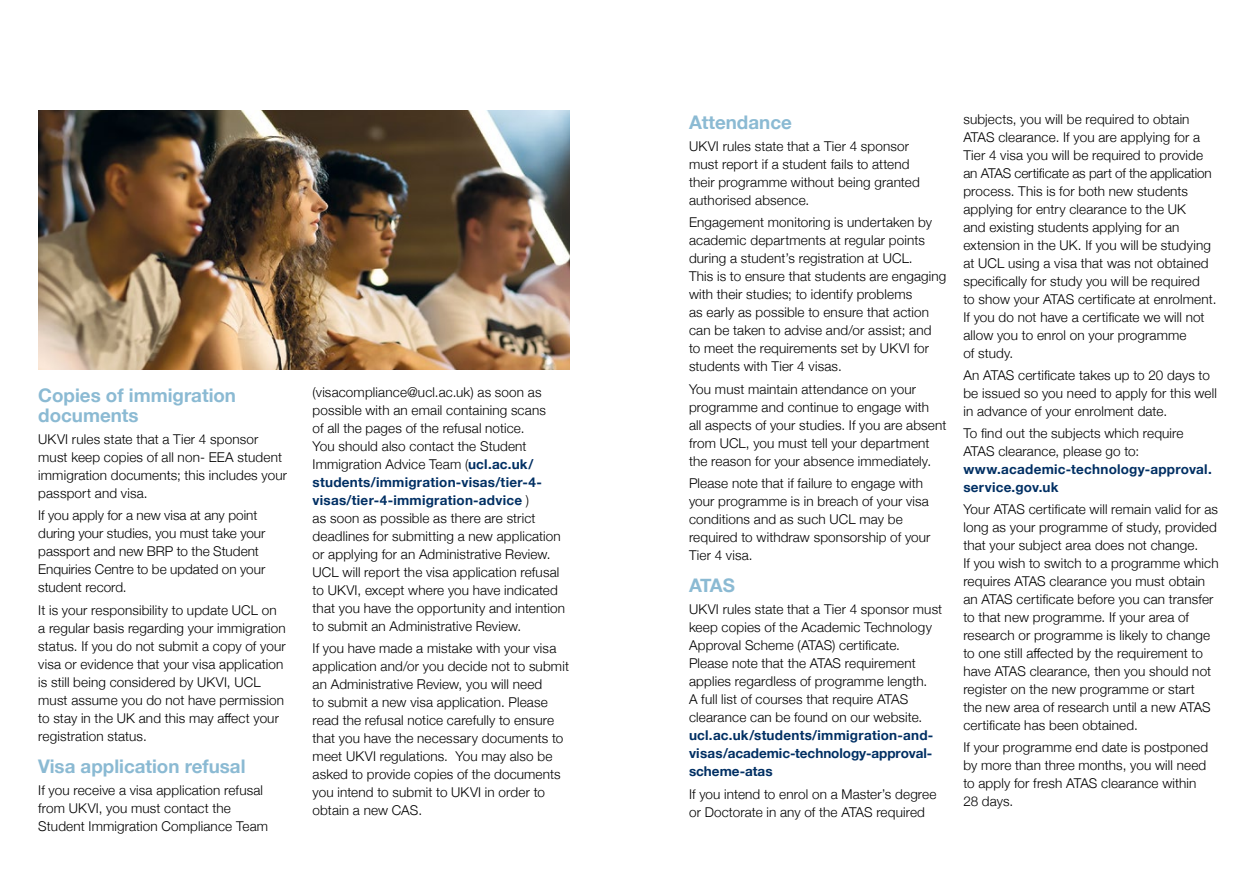
<style>
.page{position:relative;width:1259px;height:893px;background:#fff}
.page>*{position:absolute;margin:0;border:0;box-sizing:border-box;transform-origin:0 0}
.t1{font:700 18.75px/19.5px "Helvetica Neue";color:#8bbad3}
.t2{font:300 13.5px/18px "Helvetica Neue";letter-spacing:.01em;color:#000}
.t3{font:700 13.5px/18px "Helvetica Neue";letter-spacing:.015em;color:#002f63;text-align:justify}
.s1{font-weight:700;color:#002f63}
</style>
<div class="page">
<img style="left:38px;top:111px;width:532px;height:259px">
<h1 class="t1" style="left:38px;top:386px;width:199px">Copies of immigration documents</h1>
<p class="t2" style="left:38px;top:429px;width:250px">UKVI rules state that a Tier 4 sponsor must keep copies of all non- EEA student immigration documents; this includes your passport and visa.</p>
<p class="t2" style="left:38px;top:506px;width:229px">If you apply for a new visa at any point during your studies, you must take your passport and new BRP to the Student<br>Enquiries Centre to be updated on your student record.</p>
<p class="t2" style="left:38px;top:600px;width:249px">It is your responsibility to update UCL on a regular basis regarding your immigration status. If you do not submit a copy of your visa or evidence that your visa application is still being considered by UKVI, UCL must assume you do not have permission to stay in the UK and this may affect your registration status.</p>
<h1 class="t1" style="left:38px;top:757px;width:209px">Visa application refusal</h1>
<p class="t2" style="left:38px;top:780px;width:231px">If you receive a visa application refusal from UKVI, you must contact the<br>Student Immigration Compliance Team</p>
<p class="t2" style="left:313px;top:382px;width:254px">(visacompliance@ucl.ac.uk) as soon as possible with an email containing scans<br>of all the pages of the refusal notice.<br>You should also contact the Student Immigration Advice Team (<span class="s1">ucl.ac.uk/ students/immigration-visas/tier-4- visas/tier-4-immigration-advice</span> )<br>as soon as possible as there are strict deadlines for submitting a new application or applying for an Administrative Review.<br>UCL will report the visa application refusal to UKVI, except where you have indicated that you have the opportunity and intention to submit an Administrative Review.</p>
<p class="t2" style="left:313px;top:639px;width:258px">If you have made a mistake with your visa application and/or you decide not to submit an Administrative Review, you will need<br>to submit a new visa application. Please read the refusal notice carefully to ensure that you have the necessary documents to meet UKVI regulations. You may also be asked to provide copies of the documents you intend to submit to UKVI in order to obtain a new CAS.</p>
<h1 class="t1" style="left:689px;top:113px;width:104px">Attendance</h1>
<p class="t2" style="left:689px;top:136px;width:232px">UKVI rules state that a Tier 4 sponsor must report if a student fails to attend their programme without being granted authorised absence.</p>
<p class="t2" style="left:689px;top:213px;width:259px">Engagement monitoring is undertaken by academic departments at regular points during a student’s registration at UCL.<br>This is to ensure that students are engaging with their studies; to identify problems<br>as early as possible to ensure that action can be taken to advise and/or assist; and<br>to meet the requirements set by UKVI for students with Tier 4 visas.</p>
<p class="t2" style="left:689px;top:379px;width:259px">You must maintain attendance on your programme and continue to engage with<br>all aspects of your studies. If you are absent from UCL, you must tell your department the reason for your absence immediately.</p>
<p class="t2" style="left:689px;top:473px;width:243px">Please note that if failure to engage with your programme is in breach of your visa conditions and as such UCL may be required to withdraw sponsorship of your Tier 4 visa.</p>
<h1 class="t1" style="left:689px;top:576px;width:47px">ATAS</h1>
<p class="t2" style="left:689px;top:600px;width:255px">UKVI rules state that a Tier 4 sponsor must keep copies of the Academic Technology Approval Scheme (ATAS) certificate.<br>Please note that the ATAS requirement applies regardless of programme length.<br>A full list of courses that require ATAS clearance can be found on our website.</p>
<p class="t3" style="left:689px;top:727px;width:246px">ucl.ac.uk/students/immigration-and&shy;visas/academic-technology-approval&shy;scheme-atas</p>
<p class="t2" style="left:689px;top:784px;width:249px">If you intend to enrol on a Master’s degree or Doctorate in any of the ATAS required</p>
<p class="t2" style="left:963px;top:109px;width:254px">subjects, you will be required to obtain ATAS clearance. If you are applying for a Tier 4 visa you will be required to provide an ATAS certificate as part of the application process. This is for both new students applying for entry clearance to the UK<br>and existing students applying for an extension in the UK. If you will be studying at UCL using a visa that was not obtained specifically for study you will be required<br>to show your ATAS certificate at enrolment.<br>If you do not have a certificate we will not allow you to enrol on your programme<br>of study.</p>
<p class="t2" style="left:963px;top:365px;width:255px">An ATAS certificate takes up to 20 days to be issued so you need to apply for this well in advance of your enrolment date.</p>
<p class="t2" style="left:963px;top:423px;width:222px">To find out the subjects which require<br>ATAS clearance, please go to:</p>
<p class="t3" style="left:963px;top:461px;width:250px">www.academic-technology-approval. service.gov.uk</p>
<p class="t2" style="left:963px;top:499px;width:257px">Your ATAS certificate will remain valid for as long as your programme of study, provided that your subject area does not change.<br>If you wish to switch to a programme which requires ATAS clearance you must obtain an ATAS certificate before you can transfer to that new programme. If your area of research or programme is likely to change to one still affected by the requirement to have ATAS clearance, then you should not register on the new programme or start<br>the new area of research until a new ATAS certificate has been obtained.</p>
<p class="t2" style="left:963px;top:738px;width:246px">If your programme end date is postponed by more than three months, you will need to apply for fresh ATAS clearance within<br>28 days.</p>
</div>
